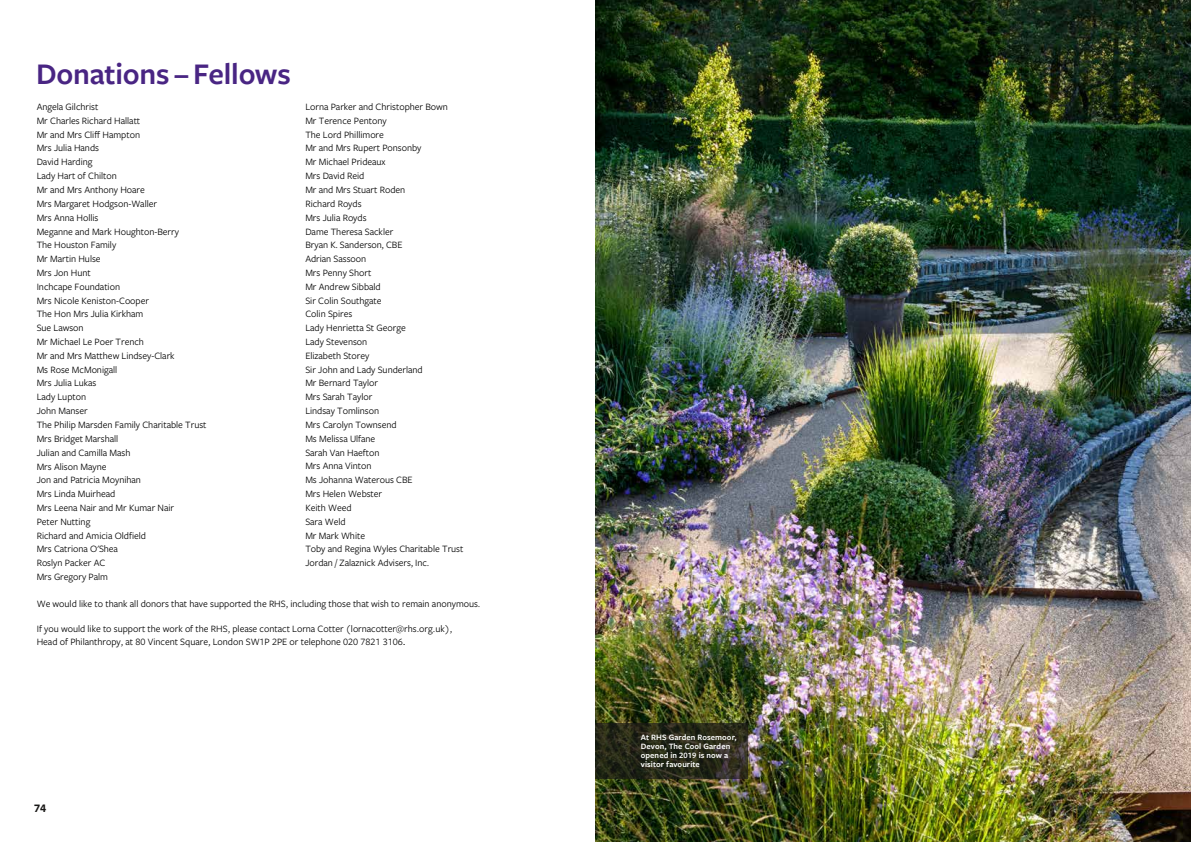
<style>
.page{position:relative;width:1191px;height:842px;background:#fff}
.page>*{position:absolute;margin:0;border:0;box-sizing:border-box;transform-origin:0 0}
.t1{font:600 31.1px "Freight Sans Pro";letter-spacing:-.005em;color:#492583}
.t2{font:600 22.1px "Freight Sans Pro";color:#3e2e7a}
.t3{font:700 12px "Freight Sans Pro";color:#181716}
.t4{font:10.1px/13.8px "Freight Sans Pro";letter-spacing:-.005em;color:#000}
.t5{font:600 8.5px/9px "Freight Sans Pro";letter-spacing:.01em;color:#fff}
.s1{font-family:"Arial"}
</style>
<div class="page">
<img style="left:595px;top:0;width:596px;height:842px">
<svg style="left:595px;top:723px;width:153px;height:56px;background:#292a1a"></svg>
<h1 class="t1" style="left:36px;top:53px;width:256px">Donations – Fellows</h1>
<h2 class="t2" style="left:37px;top:59px;width:189px">Donations – Fellows</h2>
<p class="t4" style="left:37px;top:99px;width:171px">Angela Gilchrist<br>Mr Charles Richard Hallatt<br>Mr and Mrs Cliff Hampton<br>Mrs Julia Hands<br>David Harding<br>Lady Hart of Chilton<br>Mr and Mrs Anthony Hoare<br>Mrs Margaret Hodgson-Waller<br>Mrs Anna Hollis<br>Meganne and Mark Houghton-Berry<br>The Houston Family<br>Mr Martin Hulse<br>Mrs Jon Hunt<br>Inchcape Foundation<br>Mrs Nicole Keniston-Cooper<br>The Hon Mrs Julia Kirkham<br>Sue Lawson<br>Mr Michael Le Poer Trench<br>Mr and Mrs Matthew Lindsey-Clark<br>Ms Rose McMonigall<br>Mrs Julia Lukas<br>Lady Lupton<br>John Manser<br>The Philip Marsden Family Charitable Trust<br>Mrs Bridget Marshall<br>Julian and Camilla Mash<br>Mrs Alison Mayne<br>Jon and Patricia Moynihan<br>Mrs Linda Muirhead<br>Mrs Leena Nair and Mr Kumar Nair<br>Peter Nutting<br>Richard and Amicia Oldfield<br>Mrs Catriona O'Shea<br>Roslyn Packer AC<br>Mrs Gregory Palm</p>
<p class="t4" style="left:305px;top:99px;width:160px">Lorna Parker and Christopher Bown<br>Mr Terence Pentony<br>The Lord Phillimore<br>Mr and Mrs Rupert Ponsonby<br>Mr Michael Prideaux<br>Mrs David Reid<br>Mr and Mrs Stuart Roden<br>Richard Royds<br>Mrs Julia Royds<br>Dame Theresa Sackler<br>Bryan K. Sanderson, CBE<br>Adrian Sassoon<br>Mrs Penny Short<br>Mr Andrew Sibbald<br>Sir Colin Southgate<br>Colin Spires<br>Lady Henrietta St George<br>Lady Stevenson<br>Elizabeth Storey<br>Sir John and Lady Sunderland<br>Mr Bernard Taylor<br>Mrs Sarah Taylor<br>Lindsay Tomlinson<br>Mrs Carolyn Townsend<br>Ms Melissa Ulfane<br>Sarah Van Haefton<br>Mrs Anna Vinton<br>Ms Johanna Waterous CBE<br>Mrs Helen Webster<br>Keith Weed<br>Sara Weld<br>Mr Mark White<br>Toby and Regina Wyles Charitable Trust<br>Jordan / Zalaznick Advisers, Inc.</p>
<p class="t4" style="left:37px;top:596px;width:445px">We would like to thank all donors that have supported the RHS, including those that wish to remain anonymous.</p>
<p class="t4" style="left:37px;top:622px;width:417px;line-height:13px">If you would like to support the work of the RHS, please contact Lorna Cotter (lornacotter@rhs.org.uk),<br>Head of Philanthropy, at 80 Vincent Square, London SW1P 2PE or telephone 020 7821 3106<span class="s1">.</span></p>
<p class="t3" style="left:34px;top:800px;width:13px">74</p>
<p class="t5" style="left:641px;top:733px;width:97px">At RHS Garden Rosemoor,<br>Devon, The Cool Garden opened in 2019 is now a visitor favourite</p>
</div>
